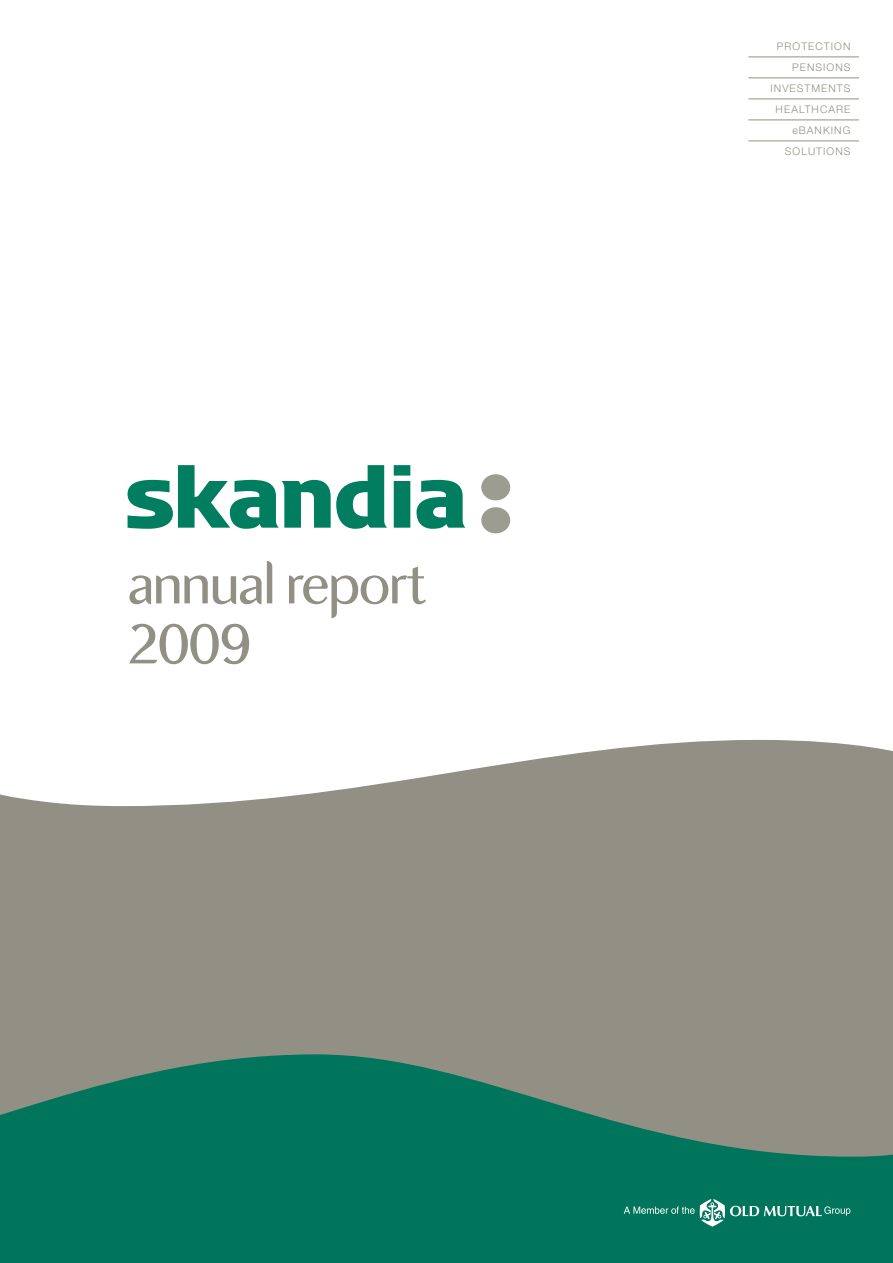
<style>
.page{position:relative;width:893px;height:1263px;background:#fff}
.page>*{position:absolute;margin:0;border:0;box-sizing:border-box;transform-origin:0 0}
.t1{font:63px "Skandia Display";letter-spacing:-.02em;color:#929084}
.t2{font:60px "Skandia Display";color:#929084}
.t3{font:300 10.5px/21px "Helvetica Neue LT Std";letter-spacing:.1em;color:#929084;text-align:right}
</style>
<div class="page">
<div style="left:0;top:739px;width:893px;height:315px;background:#929084"></div>
<svg style="left:0;top:740px;width:893px;height:66px"></svg>
<svg style="left:0;top:1054px;width:893px;height:209px;background:#217b65"></svg>
<hr style="left:748px;top:57px;width:111px;height:1px;background:#929084">
<hr style="left:748px;top:78px;width:111px;height:1px;background:#929084">
<hr style="left:748px;top:99px;width:111px;height:1px;background:#929084">
<hr style="left:748px;top:120px;width:111px;height:1px;background:#929084">
<hr style="left:748px;top:141px;width:111px;height:1px;background:#929084">
<svg style="left:624px;top:1199px;width:226px;height:27px;background:#258974"></svg>
<svg style="left:128px;top:465px;width:337px;height:64px"></svg>
<svg style="left:481px;top:474px;width:29px;height:59px"></svg>
<h1 class="t1" style="left:128px;top:548px;width:301px">annual report</h1>
<h2 class="t2" style="left:128px;top:611px;width:125px">2009</h2>
<p class="t3" style="left:770px;top:36px;width:81px">PROTECTION<br>PENSIONS<br>INVESTMENTS<br>HEALTHCARE eBANKING<br>SOLUTIONS</p>
</div>
